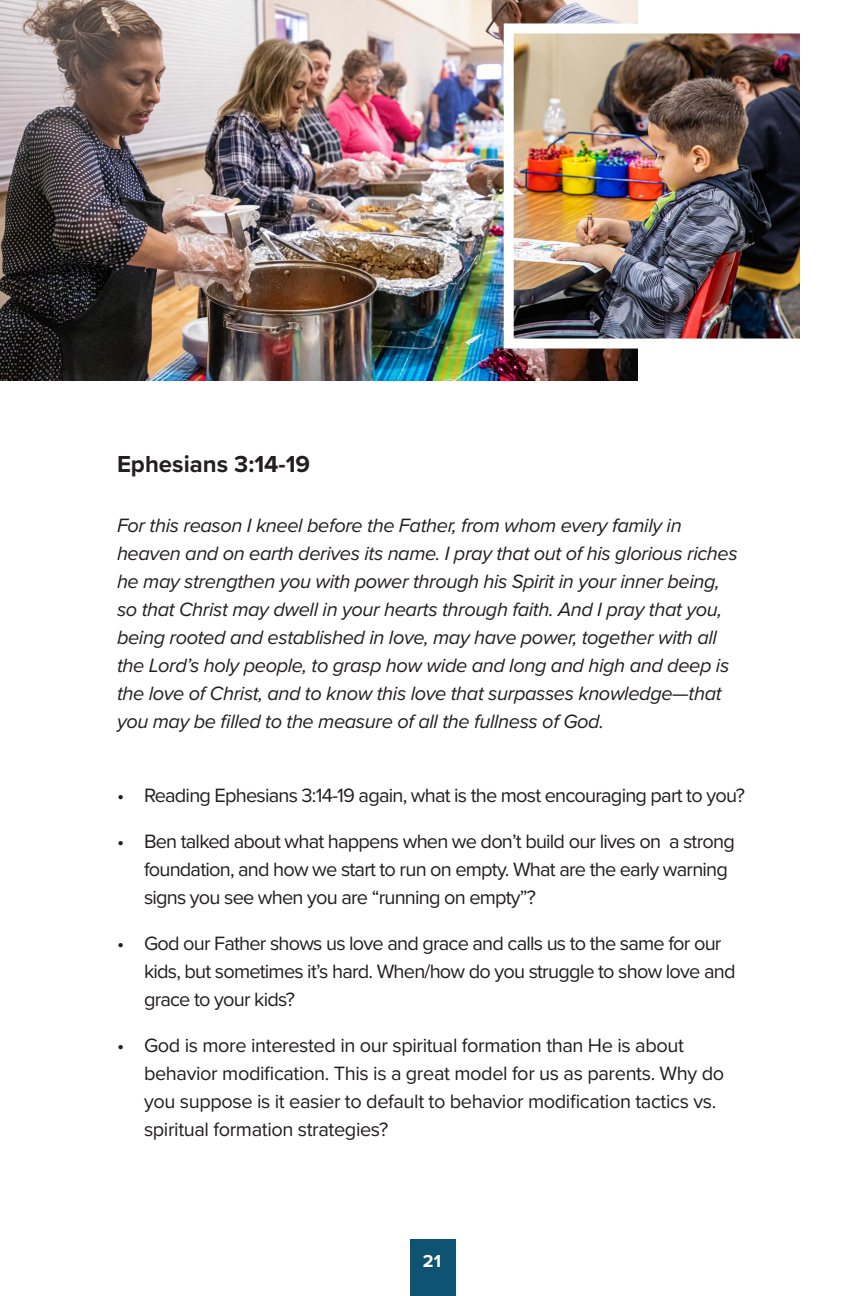
<style>
.page{position:relative;width:864px;height:1296px;background:#fff}
.page>*{position:absolute;margin:0;border:0;box-sizing:border-box;transform-origin:0 0}
.t1{font:700 24px "Proxima Nova";color:#231f20}
.t2{font:italic 20px/28px "Proxima Nova";letter-spacing:-.02em;color:#231f20}
.t3{font:20px/28px "Proxima Nova";letter-spacing:-.04em;color:#231f20}
.t4{font:20px/28px "Proxima Nova";letter-spacing:-.02em;color:#231f20}
.t5{font:700 18px "Proxima Nova";color:#fff}
</style>
<div class="page">
<img style="left:0;top:0;width:638px;height:380px">
<img style="left:515px;top:34px;width:284px;height:304px">
<div style="left:504px;top:23px;width:306px;height:326px;border:10px solid #fff"></div>
<div style="left:410px;top:1240px;width:45px;height:56px;background:#0f5373"></div>
<p class="t1" style="left:117px;top:446px;width:195px">Ephesians 3:14-19</p>
<p class="t2" style="left:117px;top:510px;width:622px">For this reason I kneel before the Father, from whom every family in heaven and on earth derives its name. I pray that out of his glorious riches he may strengthen you with power through his Spirit in your inner being, so that Christ may dwell in your hearts through faith. And I pray that you, being rooted and established in love, may have power, together with all the Lord’s holy people, to grasp how wide and long and high and deep is the love of Christ, and to know this love that surpasses knowledge—that you may be filled to the measure of all the fullness of God.</p>
<p class="t3" style="left:117px;top:780px;width:630px">• Reading Ephesians 3:14-19 again, what is the most encouraging part to you?</p>
<p class="t3" style="left:144px;top:826px;width:592px;text-indent:-27px">• Ben talked about what happens when we don’t build our lives on a strong foundation, and how we start to run on empty. What are the early warning signs you see when you are “running on empty”?</p>
<p class="t3" style="left:144px;top:928px;width:593px;text-indent:-27px">• God our Father shows us love and grace and calls us to the same for our kids, but sometimes it’s hard. When/how do you struggle to show love and grace to your kids?</p>
<p class="t4" style="left:144px;top:1030px;width:582px;text-indent:-27px">• God is more interested in our spiritual formation than He is about behavior modification. This is a great model for us as parents. Why do you suppose is it easier to default to behavior modification tactics vs. spiritual formation strategies?</p>
<p class="t5" style="left:423px;top:1248px;width:20px">21</p>
</div>
